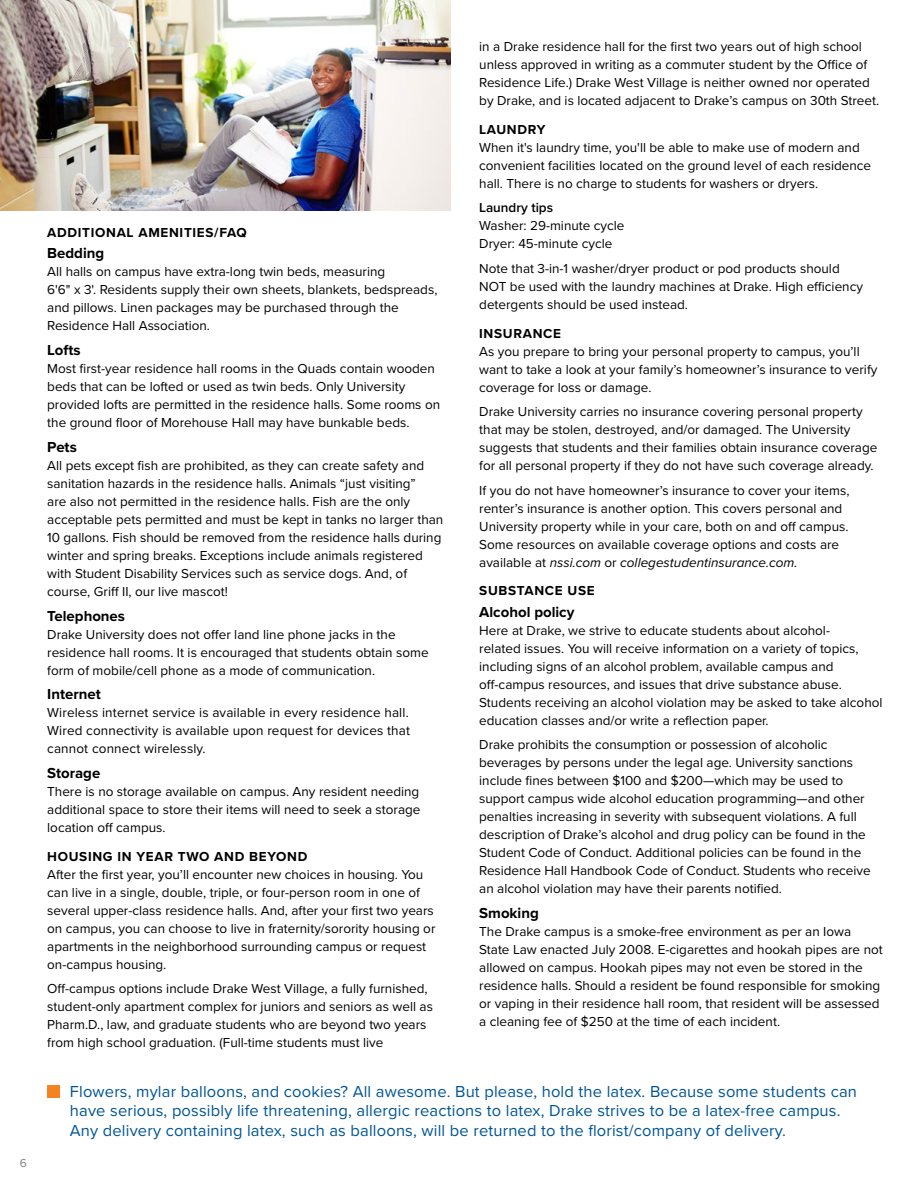
<style>
.page{position:relative;width:918px;height:1188px;background:#fff}
.page>*{position:absolute;margin:0;border:0;box-sizing:border-box;transform-origin:0 0}
.t1{font:16.5px/19.5px "Proxima Nova";letter-spacing:.01em;color:#005596}
.t2{font:700 15px "Proxima Nova";color:#000}
.t3{font:13.5px/18px "Proxima Nova";color:#000}
.t4{font:700 13.5px "Proxima Nova";letter-spacing:.05em;color:#000}
.t5{font:600 13.5px "Proxima Nova";color:#000}
.t6{font:12px "Proxima Nova";color:#808285}
.s1{font-style:italic}
</style>
<div class="page">
<div style="left:47px;top:1085px;width:13px;height:13px;background:#f58220"></div>
<img style="left:0;top:0;width:450px;height:211px">
<p class="t6" style="left:20px;top:1154px;width:9px">6</p>
<p class="t4" style="left:47px;top:223px;width:201px">ADDITIONAL AMENITIES/FAQ</p>
<p class="t2" style="left:47px;top:242px;width:59px">Bedding</p>
<p class="t3" style="left:47px;top:262px;width:392px">All halls on campus have extra-long twin beds, measuring<br>6'6" x 3'. Residents supply their own sheets, blankets, bedspreads, and pillows. Linen packages may be purchased through the Residence Hall Association.</p>
<p class="t2" style="left:47px;top:339px;width:35px">Lofts</p>
<p class="t3" style="left:47px;top:359px;width:394px">Most first-year residence hall rooms in the Quads contain wooden beds that can be lofted or used as twin beds. Only University provided lofts are permitted in the residence halls. Some rooms on the ground floor of Morehouse Hall may have bunkable beds.</p>
<p class="t2" style="left:47px;top:436px;width:31px">Pets</p>
<p class="t3" style="left:47px;top:456px;width:398px">All pets except fish are prohibited, as they can create safety and sanitation hazards in the residence halls. Animals “just visiting”<br>are also not permitted in the residence halls. Fish are the only acceptable pets permitted and must be kept in tanks no larger than 10 gallons. Fish should be removed from the residence halls during winter and spring breaks. Exceptions include animals registered with Student Disability Services such as service dogs. And, of course, Griff II, our live mascot!</p>
<p class="t2" style="left:47px;top:605px;width:79px">Telephones</p>
<p class="t3" style="left:47px;top:625px;width:383px">Drake University does not offer land line phone jacks in the residence hall rooms. It is encouraged that students obtain some form of mobile/cell phone as a mode of communication.</p>
<p class="t2" style="left:47px;top:683px;width:55px">Internet</p>
<p class="t3" style="left:47px;top:703px;width:364px;text-align:justify">Wireless internet service is available in every residence hall.<br>Wired connectivity is available upon request for devices that cannot connect wirelessly.</p>
<p class="t2" style="left:47px;top:762px;width:55px">Storage</p>
<p class="t3" style="left:47px;top:782px;width:375px;text-align:justify">There is no storage available on campus. Any resident needing additional space to store their items will need to seek a storage location off campus.</p>
<p class="t4" style="left:47px;top:846px;width:262px">HOUSING IN YEAR TWO AND BEYOND</p>
<p class="t3" style="left:47px;top:865px;width:390px">After the first year, you’ll encounter new choices in housing. You can live in a single, double, triple, or four-person room in one of several upper-class residence halls. And, after your first two years on campus, you can choose to live in fraternity/sorority housing or apartments in the neighborhood surrounding campus or request on-campus housing.</p>
<p class="t3" style="left:47px;top:979px;width:387px">Off-campus options include Drake West Village, a fully furnished, student-only apartment complex for juniors and seniors as well as Pharm.D., law, and graduate students who are beyond two years from high school graduation. (Full-time students must live</p>
<p class="t3" style="left:479px;top:37px;width:401px">in a Drake residence hall for the first two years out of high school unless approved in writing as a commuter student by the Office of Residence Life.) Drake West Village is neither owned nor operated by Drake, and is located adjacent to Drake’s campus on 30th Street.</p>
<p class="t4" style="left:479px;top:119px;width:68px">LAUNDRY</p>
<p class="t3" style="left:479px;top:138px;width:393px">When it's laundry time, you'll be able to make use of modern and convenient facilities located on the ground level of each residence hall. There is no charge to students for washers or dryers.</p>
<p class="t5" style="left:479px;top:198px;width:75px">Laundry tips</p>
<p class="t3" style="left:479px;top:216px;width:147px">Washer: 29-minute cycle<br>Dryer: 45-minute cycle</p>
<p class="t3" style="left:479px;top:259px;width:385px">Note that 3-in-1 washer/dryer product or pod products should<br>NOT be used with the laundry machines at Drake. High efficiency detergents should be used instead.</p>
<p class="t4" style="left:479px;top:323px;width:83px">INSURANCE</p>
<p class="t3" style="left:479px;top:341px;width:400px">As you prepare to bring your personal property to campus, you’ll want to take a look at your family’s homeowner’s insurance to verify coverage for loss or damage.</p>
<p class="t3" style="left:479px;top:402px;width:400px">Drake University carries no insurance covering personal property that may be stolen, destroyed, and/or damaged. The University suggests that students and their families obtain insurance coverage for all personal property if they do not have such coverage already.</p>
<p class="t3" style="left:479px;top:481px;width:372px">If you do not have homeowner’s insurance to cover your items, renter’s insurance is another option. This covers personal and University property while in your care, both on and off campus.<br>Some resources on available coverage options and costs are available at <span class="s1">nssi.com</span> or <span class="s1">collegestudentinsurance.com.</span></p>
<p class="t4" style="left:479px;top:581px;width:117px">SUBSTANCE USE</p>
<p class="t2" style="left:479px;top:600px;width:97px">Alcohol policy</p>
<p class="t3" style="left:479px;top:621px;width:405px">Here at Drake, we strive to educate students about alcohol-<br>related issues. You will receive information on a variety of topics, including signs of an alcohol problem, available campus and off-campus resources, and issues that drive substance abuse.<br>Students receiving an alcohol violation may be asked to take alcohol education classes and/or write a reflection paper.</p>
<p class="t3" style="left:479px;top:735px;width:393px">Drake prohibits the consumption or possession of alcoholic beverages by persons under the legal age. University sanctions include fines between $100 and $200—which may be used to support campus wide alcohol education programming—and other penalties increasing in severity with subsequent violations. A full description of Drake’s alcohol and drug policy can be found in the Student Code of Conduct. Additional policies can be found in the Residence Hall Handbook Code of Conduct. Students who receive an alcohol violation may have their parents notified.</p>
<p class="t2" style="left:479px;top:902px;width:61px">Smoking</p>
<p class="t3" style="left:479px;top:922px;width:405px">The Drake campus is a smoke-free environment as per an Iowa State Law enacted July 2008. E-cigarettes and hookah pipes are not allowed on campus. Hookah pipes may not even be stored in the residence halls. Should a resident be found responsible for smoking or vaping in their residence hall room, that resident will be assessed a cleaning fee of $250 at the time of each incident.</p>
<p class="t1" style="left:70px;top:1081px;width:789px">Flowers, mylar balloons, and cookies? All awesome. But please, hold the latex. Because some students can have serious, possibly life threatening, allergic reactions to latex, Drake strives to be a latex-free campus.<br>Any delivery containing latex, such as balloons, will be returned to the florist/company of delivery.</p>
</div>
